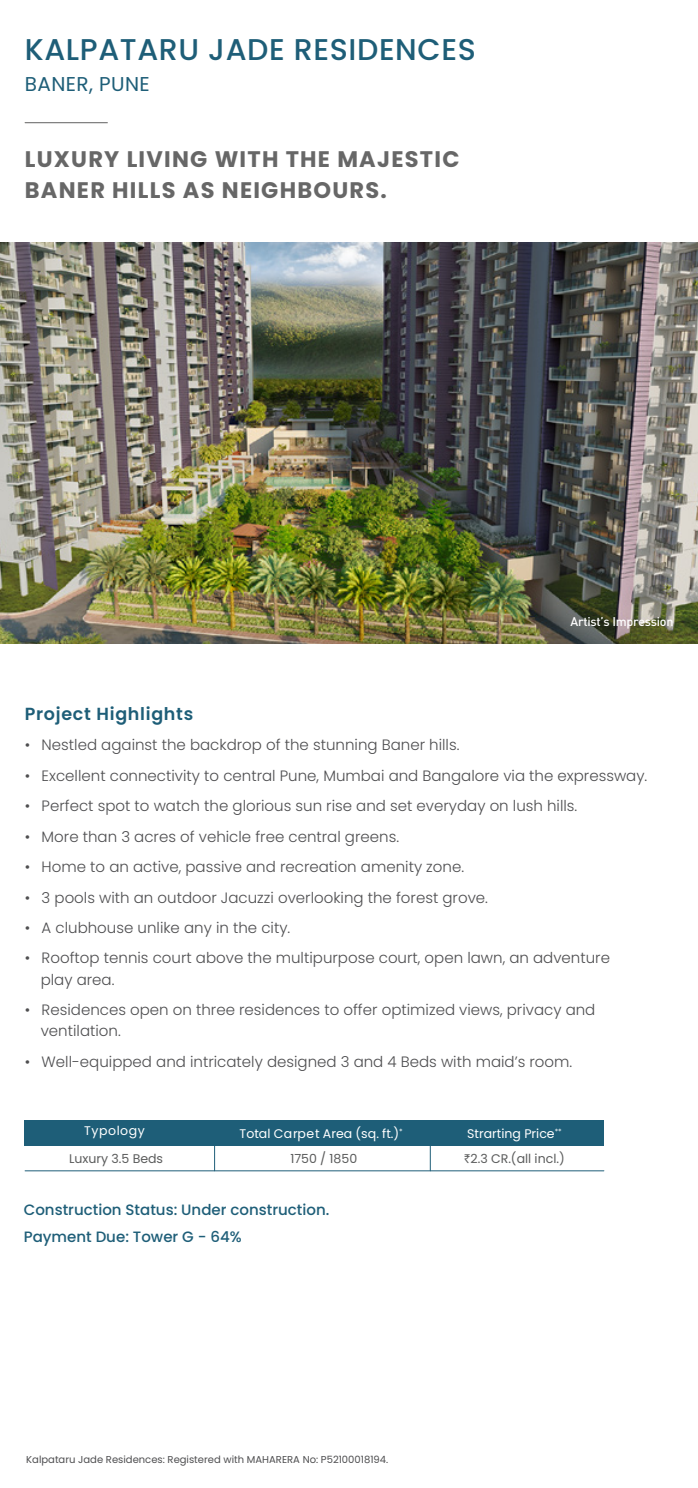
<style>
.page{position:relative;width:698px;height:1488px;background:#fff}
.page>*{position:absolute;margin:0;border:0;box-sizing:border-box;transform-origin:0 0}
.t1{font:500 30px "Poppins";letter-spacing:.02em;color:#1e5e78}
.t2{font:700 22.5px/31.2px "Poppins";letter-spacing:.055em;color:#676767}
.t3{font:20px "Poppins";letter-spacing:.02em;color:#1e5e78}
.t4{font:600 17.5px "Poppins";letter-spacing:.04em;color:#1e5e78}
.t5{font:300 15px/21.2px "Poppins";color:#4e4e50}
.t6{font:500 15px/27.5px "Poppins";color:#1e5e78}
.t7{font:12.5px "Poppins";color:#fff}
.t8{font:12.5px "Poppins";color:#5b5c5c}
.t9{font:500 12.5px "DIN";letter-spacing:-.02em;color:#fff}
.t10{font:12.5px "Poppins";letter-spacing:.04em;color:#fff}
.t11{font:10px "Poppins";color:#4e4e50}
.s1{font-family:"Rupee"}
</style>
<div class="page">
<hr style="left:25px;top:122px;width:83px;height:1px;background:#818181">
<img style="left:0;top:242px;width:698px;height:401px">
<div style="left:24px;top:1120px;width:579px;height:26px;background:#1e5e78"></div>
<hr style="left:214px;top:1125px;width:1px;height:45px;background:#1e5e78">
<hr style="left:430px;top:1125px;width:1px;height:45px;background:#1e5e78">
<hr style="left:25px;top:1170px;width:578px;height:1px;background:#1e5e78">
<h1 class="t1" style="left:25px;top:32px;width:452px">KALPATARU JADE RESIDENCES</h1>
<h3 class="t3" style="left:25px;top:73px;width:126px">BANER, PUNE</h3>
<h2 class="t2" style="left:25px;top:144px;width:436px">LUXURY LIVING WITH THE MAJESTIC<br>BANER HILLS AS NEIGHBOURS.</h2>
<p class="t9" style="left:570px;top:614px;width:104px">Artist’s Impression</p>
<p class="t4" style="left:25px;top:703px;width:170px">Project Highlights</p>
<p class="t5" style="left:25px;top:734px;width:436px">• Nestled against the backdrop of the stunning Baner hills.</p>
<p class="t5" style="left:25px;top:765px;width:623px">• Excellent connectivity to central Pune, Mumbai and Bangalore via the expressway.</p>
<p class="t5" style="left:25px;top:795px;width:554px">• Perfect spot to watch the glorious sun rise and set everyday on lush hills.</p>
<p class="t5" style="left:25px;top:826px;width:375px">• More than 3 acres of vehicle free central greens.</p>
<p class="t5" style="left:25px;top:856px;width:440px">• Home to an active, passive and recreation amenity zone.</p>
<p class="t5" style="left:25px;top:886px;width:464px">• 3 pools with an outdoor Jacuzzi overlooking the forest grove.</p>
<p class="t5" style="left:25px;top:917px;width:267px">• A clubhouse unlike any in the city.</p>
<p class="t5" style="left:41px;top:947px;width:570px;text-indent:-16px">• Rooftop tennis court above the multipurpose court, open lawn, an adventure play area.</p>
<p class="t5" style="left:41px;top:999px;width:556px;text-indent:-16px">• Residences open on three residences to offer optimized views, privacy and ventilation.</p>
<p class="t5" style="left:25px;top:1051px;width:549px">• Well-equipped and intricately designed 3 and 4 Beds with maid’s room.</p>
<p class="t10" style="left:84px;top:1123px;width:62px">Typology</p>
<p class="t7" style="left:239px;top:1126px;width:165px">Total Carpet Area (sq. ft.)<sup>*</sup></p>
<p class="t8" style="left:69px;top:1151px;width:96px">Luxury 3.5 Beds</p>
<p class="t8" style="left:290px;top:1151px;width:68px">1750 / 1850</p>
<p class="t6" style="left:24px;top:1195px;width:307px">Construction Status: Under construction.<br>Payment Due: Tower G - 64%</p>
<p class="t7" style="left:467px;top:1126px;width:96px">Strarting Price<sup>**</sup></p>
<p class="t8" style="left:464px;top:1151px;width:102px"><span class="s1">`</span>2.3 CR.(all incl.)</p>
<p class="t11" style="left:26px;top:1453px;width:363px">Kalpataru Jade Residences: Registered with MAHARERA No: P52100018194.</p>
</div>
